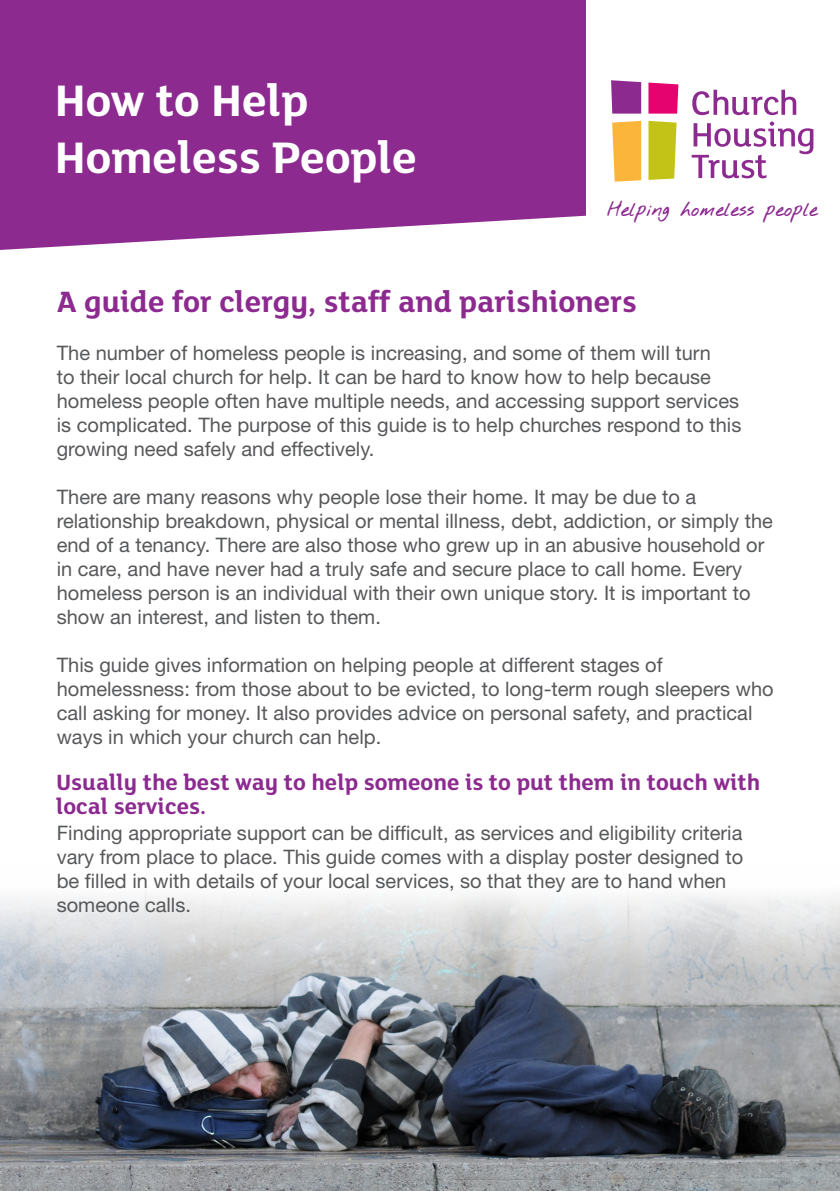
<style>
.page{position:relative;width:840px;height:1191px;background:#fff}
.page>*{position:absolute;margin:0;border:0;box-sizing:border-box;transform-origin:0 0}
.t1{font:700 48px/57.6px "FS Lola";color:#fff}
.Content_Title_H2{font:700 32px "FS Lola";color:#8c2a90}
.Content_Title_H3{font:700 24px/24px "FS Lola";color:#8c2a90}
.Content_Body_Text{font:20px/24px "Helvetica Neue LT Std";color:#57585a}
.t2{font:700 16px "Nothing You Could Do";color:#8c2a90}
</style>
<div class="page">
<div style="left:0;top:0;width:585px;height:250px;background:#8c2a90"></div>
<svg style="left:611px;top:80px;width:29px;height:34px"></svg>
<svg style="left:648px;top:83px;width:30px;height:31px"></svg>
<svg style="left:648px;top:121px;width:28px;height:59px;background:#c6c626"></svg>
<svg style="left:612px;top:121px;width:28px;height:61px;background:#fcba4a"></svg>
<svg style="left:692px;top:90px;width:103px;height:25px"></svg>
<svg style="left:691px;top:121px;width:122px;height:57px"></svg>
<img style="left:0;top:889px;width:839px;height:302px">
<p class="t1" style="left:55px;top:74px;width:363px">How to Help<br>Homeless People</p>
<p class="t2" style="left:607px;top:196px;width:212px">Helping homeless people</p>
<p class="Content_Title_H2" style="left:57px;top:283px;width:581px">A guide for clergy, staff and parishioners</p>
<p class="Content_Body_Text" style="left:57px;top:341px;width:685px">The number of homeless people is increasing, and some of them will turn<br>to their local church for help. It can be hard to know how to help because homeless people often have multiple needs, and accessing support services is complicated. The purpose of this guide is to help churches respond to this growing need safely and effectively.</p>
<p class="Content_Body_Text" style="left:57px;top:485px;width:717px">There are many reasons why people lose their home. It may be due to a relationship breakdown, physical or mental illness, debt, addiction, or simply the end of a tenancy. There are also those who grew up in an abusive household or in care, and have never had a truly safe and secure place to call home. Every homeless person is an individual with their own unique story. It is important to show an interest, and listen to them.</p>
<p class="Content_Body_Text" style="left:57px;top:653px;width:718px">This guide gives information on helping people at different stages of homelessness: from those about to be evicted, to long-term rough sleepers who call asking for money. It also provides advice on personal safety, and practical ways in which your church can help.</p>
<p class="Content_Title_H3" style="left:56px;top:771px;width:705px">Usually the best way to help someone is to put them in touch with local services.</p>
<p class="Content_Body_Text" style="left:57px;top:821px;width:687px">Finding appropriate support can be difficult, as services and eligibility criteria vary from place to place. This guide comes with a display poster designed to be filled in with details of your local services, so that they are to hand when someone calls.</p>
</div>
